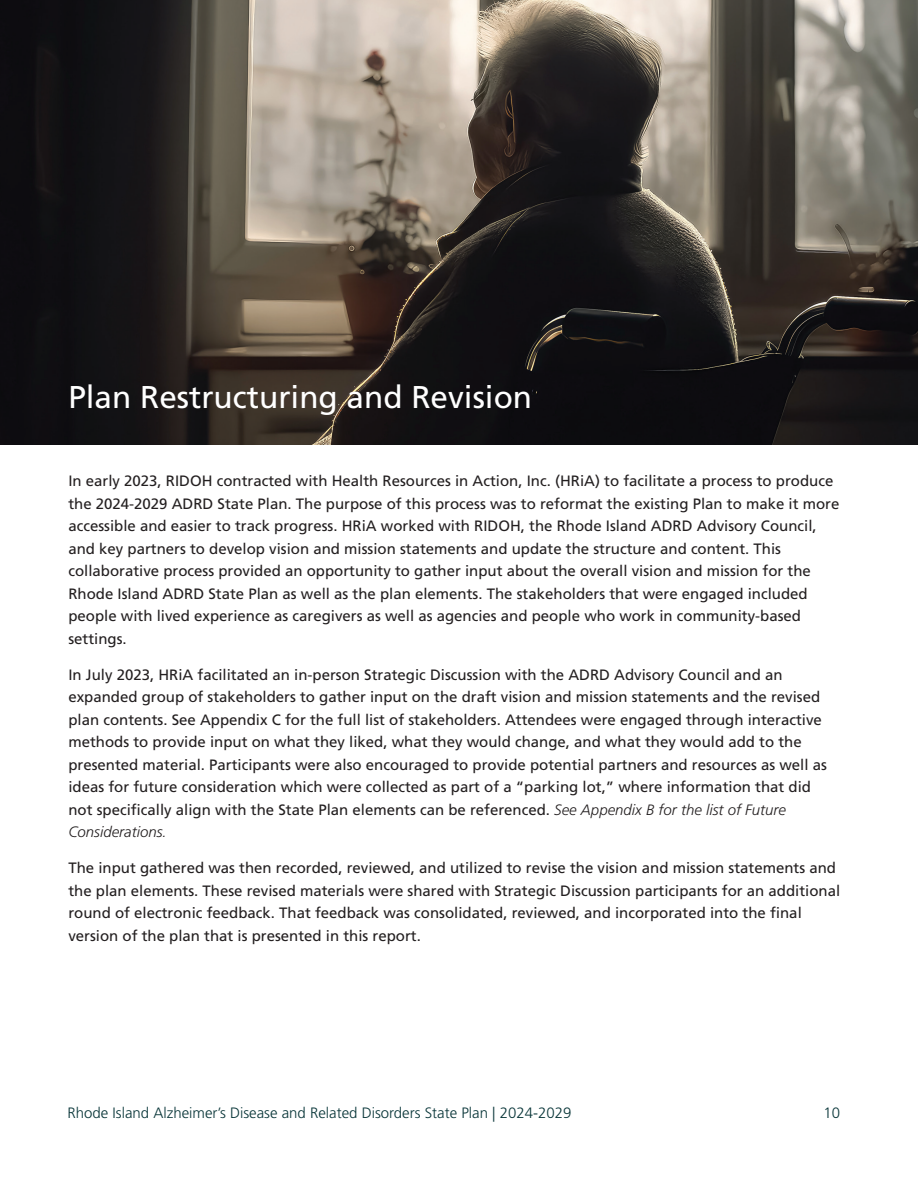
<style>
.page{position:relative;width:918px;height:1188px;background:#fff}
.page>*{position:absolute;margin:0;border:0;box-sizing:border-box;transform-origin:0 0}
.t1{font:31.5px "Frutiger LT Std";color:#fff}
.t2{font:15px/22.5px "Frutiger LT Std";color:#231f20}
.t3{font:300 15px "Frutiger LT Std";color:#083538}
.s1{font-weight:300;font-style:italic}
</style>
<div class="page">
<img style="left:0;top:0;width:918px;height:444px">
<p class="t1" style="left:68px;top:378px;width:465px">Plan Restructuring and Revision</p>
<p class="t2" style="left:68px;top:470px;width:773px">In early 2023, RIDOH contracted with Health Resources in Action, Inc. (HRiA) to facilitate a process to produce the 2024-2029 ADRD State Plan. The purpose of this process was to reformat the existing Plan to make it more accessible and easier to track progress. HRiA worked with RIDOH, the Rhode Island ADRD Advisory Council, and key partners to develop vision and mission statements and update the structure and content. This collaborative process provided an opportunity to gather input about the overall vision and mission for the Rhode Island ADRD State Plan as well as the plan elements. The stakeholders that were engaged included people with lived experience as caregivers as well as agencies and people who work in community-based settings.</p>
<p class="t2" style="left:68px;top:663px;width:760px">In July 2023, HRiA facilitated an in-person Strategic Discussion with the ADRD Advisory Council and an expanded group of stakeholders to gather input on the draft vision and mission statements and the revised plan contents. See Appendix C for the full list of stakeholders. Attendees were engaged through interactive methods to provide input on what they liked, what they would change, and what they would add to the presented material. Participants were also encouraged to provide potential partners and resources as well as ideas for future consideration which were collected as part of a “parking lot,” where information that did not specifically align with the State Plan elements can be referenced. <span class="s1">See Appendix B for the list of Future Considerations.</span></p>
<p class="t2" style="left:68px;top:857px;width:773px">The input gathered was then recorded, reviewed, and utilized to revise the vision and mission statements and the plan elements. These revised materials were shared with Strategic Discussion participants for an additional round of electronic feedback. That feedback was consolidated, reviewed, and incorporated into the final version of the plan that is presented in this report.</p>
<p class="t3" style="left:68px;top:1104px;width:506px">Rhode Island Alzheimer’s Disease and Related Disorders State Plan | 2024-2029</p>
<p class="t3" style="left:824px;top:1104px;width:18px">10</p>
</div>
